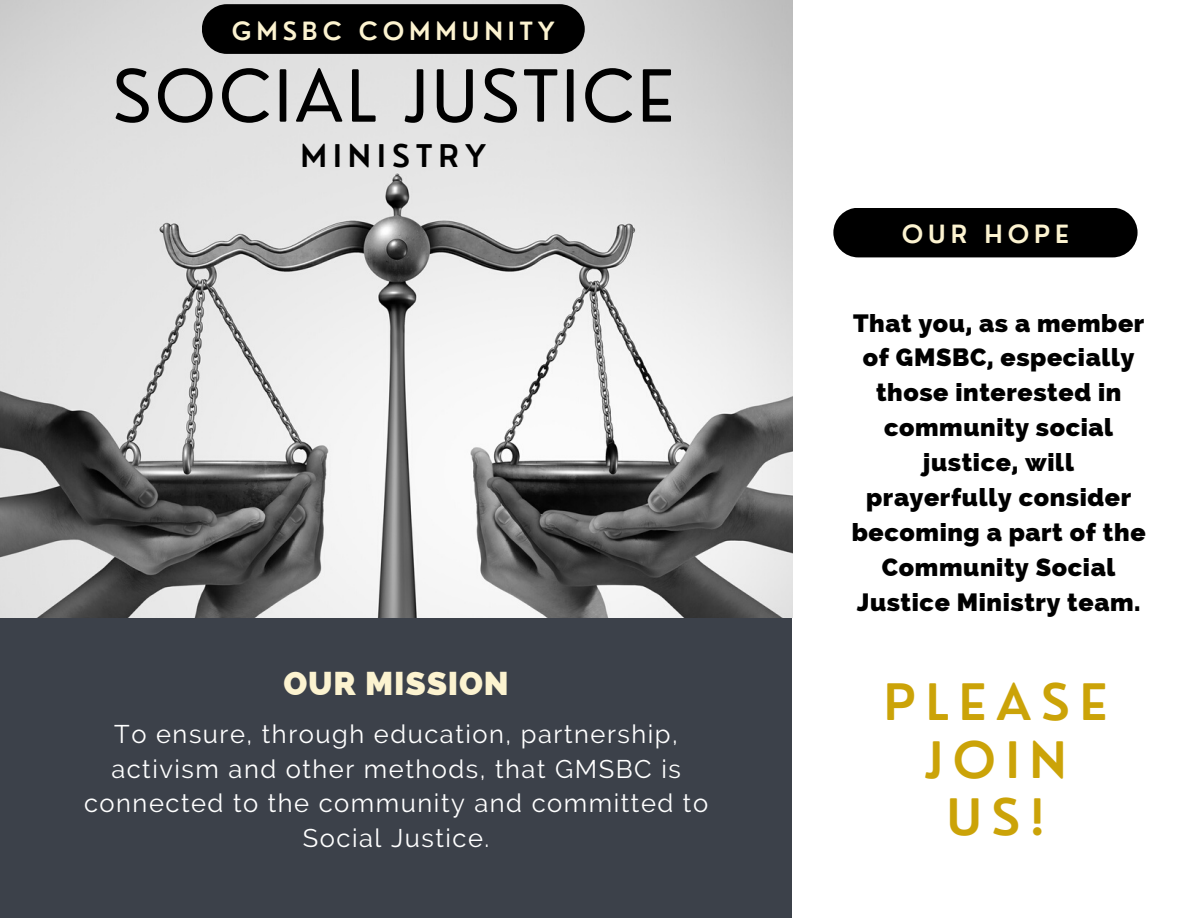
<style>
.page{position:relative;width:1188px;height:918px;background:#3c414a}
.page>*{position:absolute;margin:0;border:0;box-sizing:border-box;transform-origin:0 0}
.t1{font:69.9px "Nourd";letter-spacing:.05em;color:#000}
.t2{font:600 48.9px/57.3px "Nourd";letter-spacing:.2em;color:#cba308;text-align:center}
.t3{font:800 33px "Raleway";letter-spacing:.025em;color:#fcf3d0}
.t4{font:600 30.45px "Nourd";letter-spacing:.2em;color:#000}
.t5{font:25.5px/34.8px "Raleway";letter-spacing:.06em;color:#fff;text-align:center}
.t6{font:800 25.05px/34.8px "Raleway";letter-spacing:.025em;color:#000;text-align:center}
.t7{font:600 24.45px "Nourd";letter-spacing:.2em;color:#fcf3d0}
</style>
<div class="page">
<div style="left:792px;top:0;width:396px;height:918px;background:#fff"></div>
<img style="left:0;top:0;width:792px;height:618px">
<div style="left:202px;top:4px;width:383px;height:50px;background:#000;border-radius:25px"></div>
<div style="left:833px;top:208px;width:304px;height:49px;background:#000;border-radius:25px"></div>
<p class="t7" style="left:232px;top:15px;width:324px">GMSBC COMMUNITY</p>
<h1 class="t1" style="left:113px;top:52px;width:562px">SOCIAL JUSTICE</h1>
<p class="t4" style="left:300px;top:136px;width:187px">MINISTRY</p>
<h3 class="t3" style="left:283px;top:664px;width:227px">OUR MISSION</h3>
<p class="t5" style="left:84px;top:716px;width:626px">To ensure, through education, partnership, activism and other methods, that GMSBC is connected to the community and committed to Social Justice.</p>
<p class="t7" style="left:902px;top:219px;width:169px">OUR HOPE</p>
<p class="t6" style="left:852px;top:305px;width:295px">That you, as a member of GMSBC, especially those interested in community social justice, will prayerfully consider becoming a part of the<br>Community Social<br>Justice Ministry team.</p>
<h2 class="t2" style="left:884px;top:673px;width:225px">PLEASE<br>JOIN<br>US!</h2>
</div>
